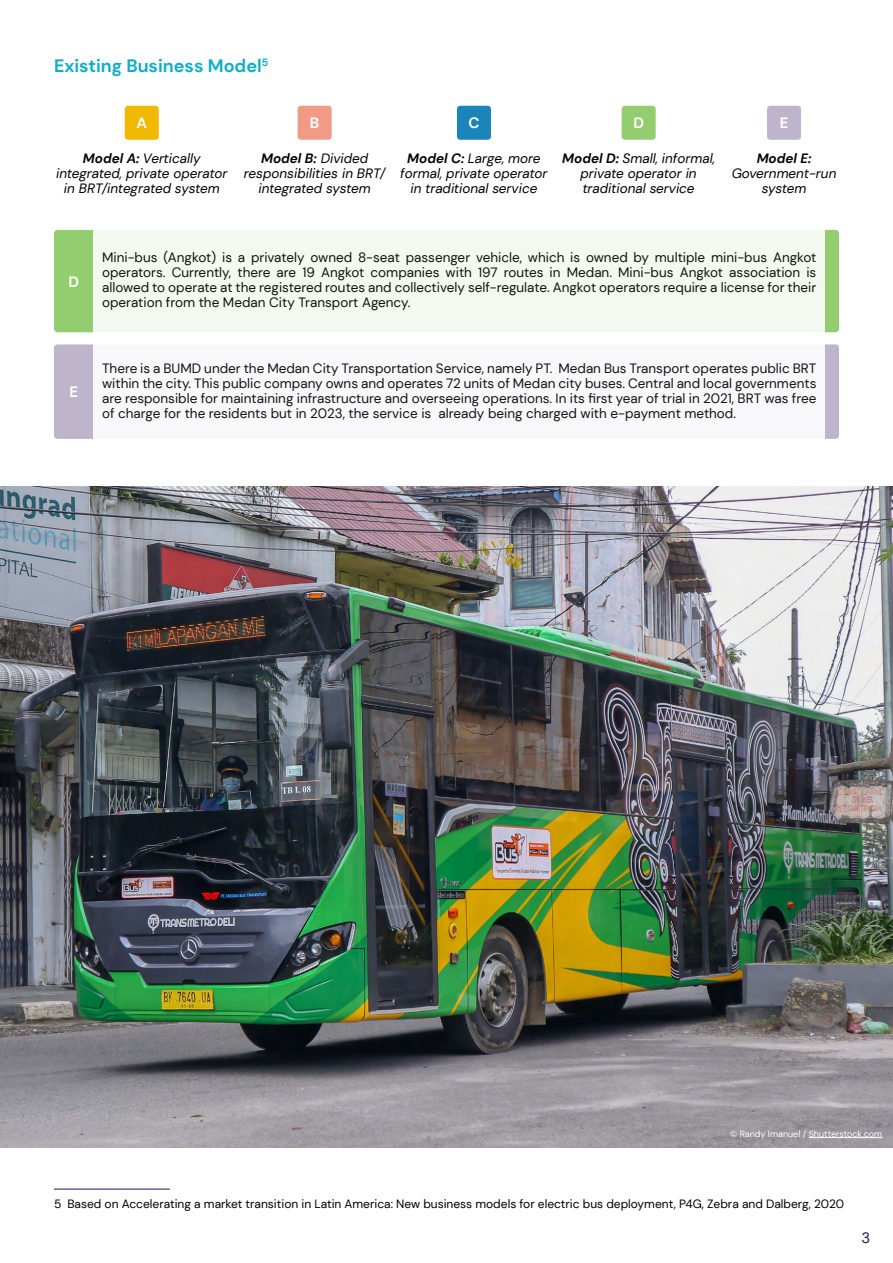
<style>
.page{position:relative;width:893px;height:1263px;background:#fff}
.page>*{position:absolute;margin:0;border:0;box-sizing:border-box;transform-origin:0 0}
.t1{font:700 18px "DM Sans";color:#0faec6}
.t2{font:700 15px "DM Sans";color:#fff}
.t3{font:15px "DM Sans";color:#1d1b5c}
.t4{font:13.5px/15px "DM Sans";color:#000;text-align:justify}
.t5{font:italic 13.5px/15px "DM Sans";color:#000;text-align:center}
.t6{font:italic 700 13.5px "DM Sans";color:#000}
.t7{font:12px "DM Sans";color:#000}
.t8{font:9px "DM Sans";color:#fff}
.s1{font-weight:700}
</style>
<div class="page">
<div style="left:125px;top:106px;width:34px;height:34px;background:#f1b800;border-radius:3px"></div>
<div style="left:298px;top:106px;width:34px;height:34px;background:#f19a86;border-radius:3px"></div>
<div style="left:457px;top:106px;width:34px;height:34px;background:#1b85bb;border-radius:3px"></div>
<div style="left:622px;top:106px;width:34px;height:34px;background:#93cd70;border-radius:3px"></div>
<div style="left:767px;top:106px;width:34px;height:34px;background:#beb4cc;border-radius:3px"></div>
<img style="left:0;top:487px;width:893px;height:660px">
<hr style="left:54px;top:1189px;width:116px;height:1px;background:#1d1b5c">
<div style="left:54px;top:230px;width:785px;height:102px;background:#93cd70;border-radius:4px"></div>
<div style="left:54px;top:344px;width:785px;height:95px;background:#beb4cc;border-radius:3px"></div>
<div style="left:94px;top:229px;width:731px;height:104px;background:#f3f9f0"></div>
<div style="left:94px;top:343px;width:731px;height:96px;background:#f8f7f9"></div>
<hr style="left:809px;top:1137px;width:73px;height:1px;background:#fff">
<h1 class="t1" style="left:54px;top:54px;width:216px">Existing Business Model<sup>5</sup></h1>
<p class="t2" style="left:137px;top:113px;width:12px">A</p>
<p class="t2" style="left:310px;top:113px;width:11px">B</p>
<p class="t2" style="left:468px;top:113px;width:13px">C</p>
<p class="t2" style="left:633px;top:113px;width:12px">D</p>
<p class="t2" style="left:780px;top:113px;width:10px">E</p>
<p class="t5" style="left:56px;top:150px;width:173px"><span class="s1">Model A:</span> Vertically integrated, private operator in BRT/integrated system</p>
<p class="t5" style="left:244px;top:150px;width:143px"><span class="s1">Model B:</span> Divided responsibilities in BRT/ integrated system</p>
<p class="t5" style="left:400px;top:150px;width:149px"><span class="s1">Model C:</span> Large, more formal, private operator in traditional service</p>
<p class="t5" style="left:562px;top:150px;width:154px"><span class="s1">Model D:</span> Small, informal, private operator in traditional service</p>
<p class="t6" style="left:757px;top:150px;width:56px">Model E:</p>
<p class="t5" style="left:732px;top:165px;width:106px">Government-run system</p>
<p class="t2" style="left:68px;top:272px;width:12px">D</p>
<p class="t2" style="left:69px;top:383px;width:10px">E</p>
<p class="t4" style="left:102px;top:250px;width:716px">Mini-bus (Angkot) is a privately owned 8-seat passenger vehicle, which is owned by multiple mini-bus Angkot operators. Currently, there are 19 Angkot companies with 197 routes in Medan. Mini-bus Angkot association is allowed to operate at the registered routes and collectively self-regulate. Angkot operators require a license for their operation from the Medan City Transport Agency.</p>
<p class="t4" style="left:102px;top:360px;width:716px">There is a BUMD under the Medan City Transportation Service, namely PT. Medan Bus Transport operates public BRT within the city. This public company owns and operates 72 units of Medan city buses. Central and local governments are responsible for maintaining infrastructure and overseeing operations. In its first year of trial in 2021, BRT was free of charge for the residents but in 2023, the service is already being charged with e-payment method.</p>
<p class="t8" style="left:730px;top:1128px;width:154px">© Randy Imanuel / Shutterstock.com</p>
<p class="t7" style="left:54px;top:1197px;width:792px">5 Based on Accelerating a market transition in Latin America: New business models for electric bus deployment, P4G, Zebra and Dalberg, 2020</p>
<p class="t3" style="left:862px;top:1229px;width:10px">3</p>
</div>
